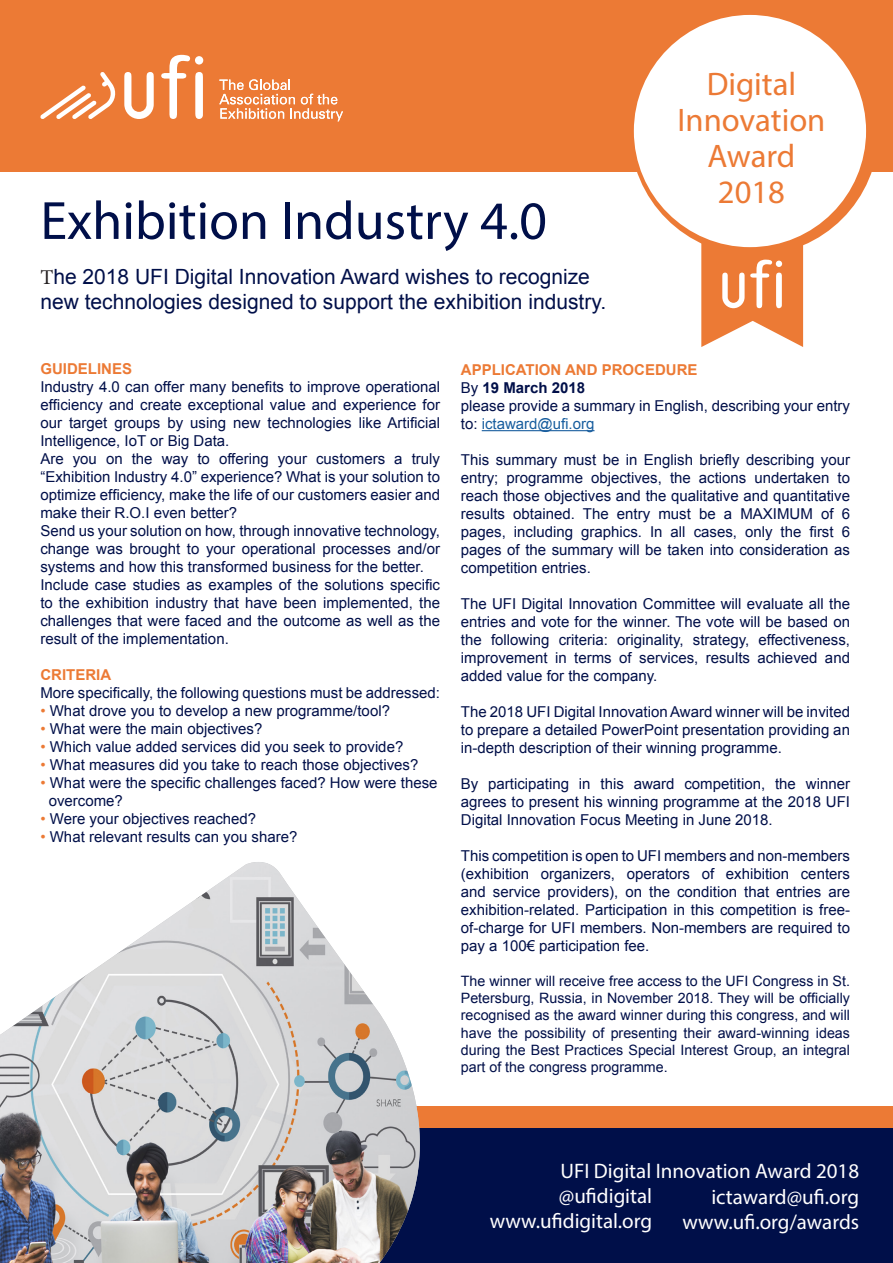
<style>
.page{position:relative;width:893px;height:1263px;background:#fff}
.page>*{position:absolute;margin:0;border:0;box-sizing:border-box;transform-origin:0 0}
.t1{font:54.3px "Myriad Pro";color:#000f49}
.t2{font:32.7px "Myriad Pro";color:#ec7a35}
.t3{font:21px/25.2px "Arial";color:#000f49}
.t4{font:21px "Myriad Pro";color:#fff}
.t5{font:15px/18px "Arial";color:#000f49;text-align:justify}
.t6{font:700 15px "Arial";color:#ec7a35}
.t7{font:700 15px "Arial";color:#000f49}
.t8{font:14.25px/17.1px "Arial";color:#000f49;text-align:justify}
.s1{font-family:"Minion Pro";color:#231f20}
.s2{color:#ec7a35}
.s3{font-weight:400}
.s4{color:#175d9e}
</style>
<div class="page">
<svg style="left:701px;top:243px;width:102px;height:104px"></svg>
<div style="left:0;top:1121px;width:893px;height:142px;background:#000f49"></div>
<div style="left:0;top:1107px;width:893px;height:21px;background:#ec7a35"></div>
<div style="left:0;top:0;width:893px;height:171px;background:#ec7a35"></div>
<svg style="left:0;top:864px;width:484px;height:399px"></svg>
<img style="left:246px;top:862px;width:175px;height:401px">
<hr style="left:482px;top:430px;width:112px;height:1px;background:#175d9e">
<div style="left:630px;top:7px;width:249px;height:248px;background:#ec7a35;border-radius:50%"></div>
<div style="left:634px;top:15px;width:232px;height:232px;background:#fff;border-radius:50%"></div>
<svg style="left:40px;top:72px;width:76px;height:47px"></svg>
<svg style="left:161px;top:55px;width:42px;height:64px"></svg>
<svg style="left:124px;top:72px;width:30px;height:47px"></svg>
<svg style="left:219px;top:79px;width:124px;height:42px"></svg>
<p class="t1" style="left:40px;top:187px;width:508px">Exhibition Industry 4.0</p>
<p class="t3" style="left:40px;top:264px;width:567px"><span class="s1">T</span>he 2018 UFI Digital Innovation Award wishes to recognize new technologies designed to support the exhibition industry.</p>
<p class="t2" style="left:707px;top:64px;width:91px">Digital</p>
<p class="t2" style="left:677px;top:100px;width:149px">Innovation</p>
<p class="t2" style="left:707px;top:136px;width:89px">Award</p>
<p class="t2" style="left:718px;top:172px;width:69px">2018</p>
<p class="t6" style="left:40px;top:358px;width:93px">GUIDELINES</p>
<p class="t5" style="left:40px;top:377px;width:401px">Industry 4.0 can offer many benefits to improve operational efficiency and create exceptional value and experience for our target groups by using new technologies like Artificial Intelligence, IoT or Big Data.</p>
<p class="t5" style="left:40px;top:449px;width:401px">Are you on the way to offering your customers a truly “Exhibition Industry 4.0” experience? What is your solution to optimize efficiency, make the life of our customers easier and make their R.O.I even better?</p>
<p class="t5" style="left:40px;top:521px;width:401px">Send us your solution on how, through innovative technology, change was brought to your operational processes and/or systems and how this transformed business for the better.</p>
<p class="t5" style="left:40px;top:575px;width:401px">Include case studies as examples of the solutions specific to the exhibition industry that have been implemented, the challenges that were faced and the outcome as well as the result of the implementation.</p>
<p class="t6" style="left:40px;top:664px;width:72px">CRITERIA</p>
<p class="t5" style="left:40px;top:683px;width:401px">More specifically, the following questions must be addressed:</p>
<p class="t5" style="left:40px;top:701px;width:351px"><span class="s2">•</span> What drove you to develop a new programme/tool?</p>
<p class="t5" style="left:40px;top:719px;width:223px"><span class="s2">•</span> What were the main objectives?</p>
<p class="t5" style="left:40px;top:737px;width:364px"><span class="s2">•</span> Which value added services did you seek to provide?</p>
<p class="t5" style="left:40px;top:755px;width:379px"><span class="s2">•</span> What measures did you take to reach those objectives?</p>
<p class="t5" style="left:49px;top:773px;width:390px;text-indent:-8px"><span class="s2">•</span> What were the specific challenges faced? How were these overcome?</p>
<p class="t5" style="left:40px;top:809px;width:217px"><span class="s2">•</span> Were your objectives reached?</p>
<p class="t5" style="left:40px;top:827px;width:259px"><span class="s2">•</span> What relevant results can you share?</p>
<p class="t6" style="left:461px;top:360px;width:238px">APPLICATION AND PROCEDURE</p>
<p class="t7" style="left:461px;top:378px;width:126px"><span class="s3">By</span> 19 March 2018</p>
<p class="t5" style="left:461px;top:397px;width:391px">please provide a summary in English, describing your entry to: <span class="s4">ictaward@ufi.org</span></p>
<p class="t5" style="left:461px;top:451px;width:391px">This summary must be in English briefly describing your entry; programme objectives, the actions undertaken to reach those objectives and the qualitative and quantitative results obtained. The entry must be a MAXIMUM of 6 pages, including graphics. In all cases, only the first 6 pages of the summary will be taken into consideration as competition entries.</p>
<p class="t5" style="left:461px;top:595px;width:391px">The UFI Digital Innovation Committee will evaluate all the entries and vote for the winner. The vote will be based on the following criteria: originality, strategy, effectiveness, improvement in terms of services, results achieved and added value for the company.</p>
<p class="t5" style="left:461px;top:703px;width:391px">The 2018 UFI Digital Innovation Award winner will be invited to prepare a detailed PowerPoint presentation providing an in-depth description of their winning programme.</p>
<p class="t5" style="left:461px;top:775px;width:391px">By participating in this award competition, the winner agrees to present his winning programme at the 2018 UFI Digital Innovation Focus Meeting in June 2018.</p>
<p class="t5" style="left:461px;top:847px;width:391px">This competition is open to UFI members and non-members (exhibition organizers, operators of exhibition centers and service providers), on the condition that entries are exhibition-related. Participation in this competition is free&shy;of-charge for UFI members. Non-members are required to pay a 100€ participation fee.</p>
<p class="t8" style="left:461px;top:973px;width:391px">The winner will receive free access to the UFI Congress in St.<br>Petersburg, Russia, in November 2018. They will be officially recognised as the award winner during this congress, and will have the possibility of presenting their award-winning ideas during the Best Practices Special Interest Group, an integral part of the congress programme.</p>
<p class="t4" style="left:560px;top:1158px;width:300px">UFI Digital Innovation Award 2018</p>
<p class="t4" style="left:711px;top:1183px;width:149px">ictaward@ufi.org</p>
<p class="t4" style="left:682px;top:1209px;width:178px">www.ufi.org/awards</p>
<p class="t4" style="left:559px;top:1183px;width:95px">@ufidigital</p>
<p class="t4" style="left:490px;top:1208px;width:164px">www.ufidigital.org</p>
</div>
